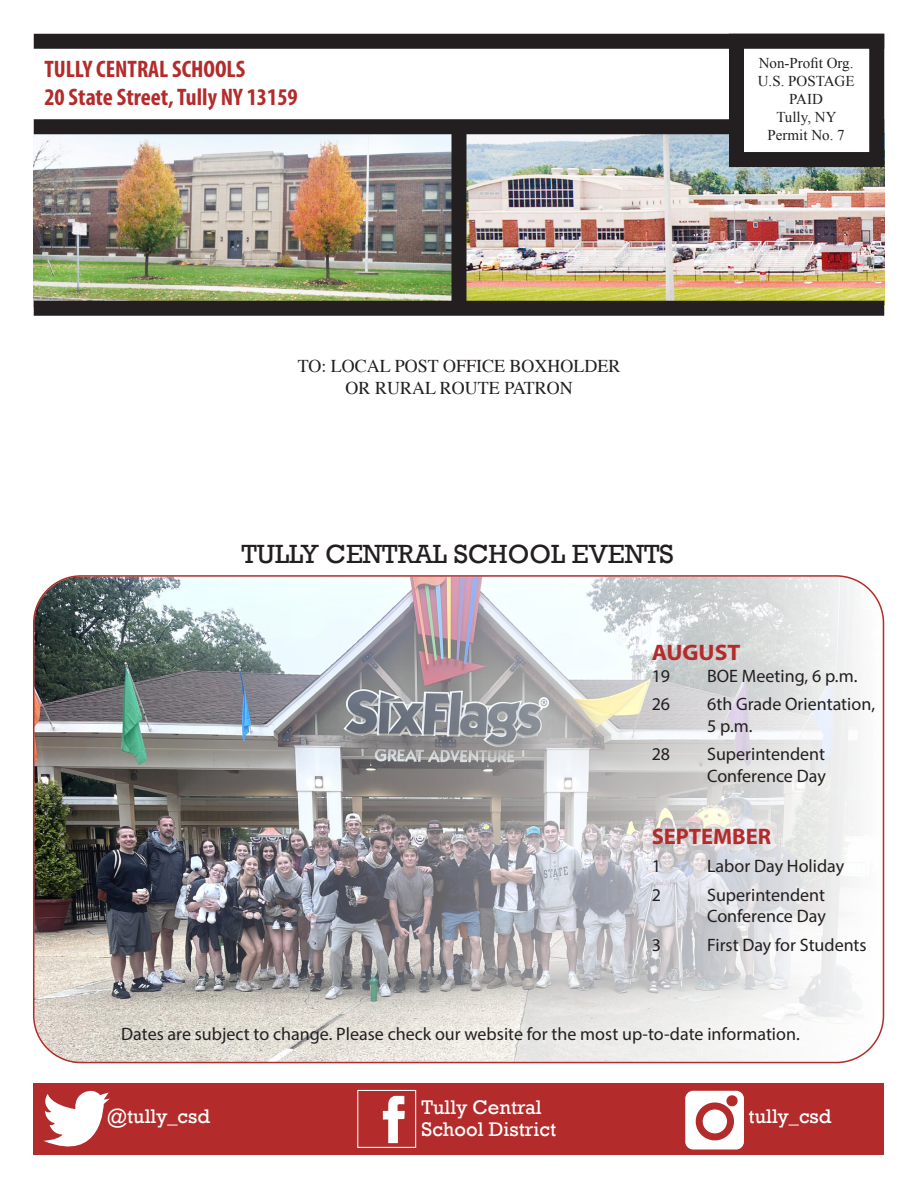
<style>
.page{position:relative;width:918px;height:1188px;background:#fff}
.page>*{position:absolute;margin:0;border:0;box-sizing:border-box;transform-origin:0 0}
.Subtitle_Upper{font:27px "Rockwell";color:#231f20}
.Navigation{font:700 condensed 24px "Myriad Pro";color:#b32b2b}
.t1{font:700 22.5px "Myriad Pro";color:#b32b2b}
.t2{font:700 22.5px "Myriad Pro";color:#b32b2b;scale:1.05 1}
.t3{font:20.25px "Rockwell";color:#fff}
.t4{font:18px/21.6px "Myriad Pro";color:#231f20}
.t5{font:18px "Times";color:#231f20}
.t6{font:15px "Times New Roman";color:#231f20}
</style>
<div class="page">
<img style="left:34px;top:134px;width:418px;height:167px">
<img style="left:466px;top:134px;width:418px;height:167px">
<div style="left:452px;top:129px;width:14px;height:181px;background:#231f20"></div>
<div style="left:34px;top:301px;width:850px;height:15px;background:#231f20"></div>
<div style="left:34px;top:34px;width:850px;height:15px;background:#231f20"></div>
<div style="left:34px;top:119px;width:850px;height:15px;background:#231f20"></div>
<div style="left:736px;top:41px;width:141px;height:119px;background:#fff"></div>
<div style="left:729px;top:34px;width:155px;height:133px;border:15px solid #231f20"></div>
<div style="left:34px;top:1083px;width:850px;height:71px;background:#b32b2b"></div>
<div style="left:685px;top:1091px;width:59px;height:59px;background:#fff;border-radius:8px"></div>
<div style="left:696px;top:1102px;width:38px;height:38px;border:7px solid #b32b2b;border-radius:50%"></div>
<div style="left:727px;top:1096px;width:10px;height:10px;background:#b32b2b;border-radius:50%"></div>
<div style="left:726px;top:1095px;width:12px;height:11px;border:2px solid #b32b2b;border-radius:50%"></div>
<svg style="left:40px;top:1090px;width:70px;height:65px"></svg>
<svg style="left:383px;top:1096px;width:22px;height:47px"></svg>
<div style="left:357px;top:1090px;width:59px;height:58px;border:1px solid #fff"></div>
<img style="left:34px;top:578px;width:850px;height:485px">
<p class="Navigation" style="left:44px;top:54px;width:202px">TULLY CENTRAL SCHOOLS</p>
<p class="Navigation" style="left:44px;top:82px;width:255px">20 State Street, Tully NY 13159</p>
<p class="t6" style="left:759px;top:53px;width:96px">Non-Profit Org.</p>
<p class="t6" style="left:758px;top:71px;width:98px">U.S. POSTAGE</p>
<p class="t6" style="left:789px;top:89px;width:35px">PAID</p>
<p class="t6" style="left:776px;top:107px;width:62px">Tully, NY</p>
<p class="t6" style="left:768px;top:125px;width:79px">Permit No. 7</p>
<p class="t5" style="left:298px;top:349px;width:324px">TO: LOCAL POST OFFICE BOXHOLDER</p>
<p class="t5" style="left:346px;top:371px;width:229px">OR RURAL ROUTE PATRON</p>
<p class="Subtitle_Upper" style="left:241px;top:539px;width:434px">TULLY CENTRAL SCHOOL EVENTS</p>
<p class="t2" style="left:652px;top:638px;width:86px">AUGUST</p>
<p class="t4" style="left:652px;top:665px;width:20px">19</p>
<p class="t4" style="left:707px;top:665px;width:152px">BOE Meeting, 6 p.m.</p>
<p class="t4" style="left:652px;top:693px;width:20px">26</p>
<p class="t4" style="left:707px;top:693px;width:169px">6th Grade Orientation,<br>5 p.m.</p>
<p class="t4" style="left:652px;top:743px;width:20px">28</p>
<p class="t4" style="left:707px;top:743px;width:120px">Superintendent<br>Conference Day</p>
<p class="t1" style="left:652px;top:822px;width:121px">SEPTEMBER</p>
<p class="t4" style="left:652px;top:855px;width:11px">1</p>
<p class="t4" style="left:707px;top:855px;width:139px">Labor Day Holiday</p>
<p class="t4" style="left:652px;top:884px;width:11px">2</p>
<p class="t4" style="left:707px;top:884px;width:120px">Superintendent<br>Conference Day</p>
<p class="t4" style="left:652px;top:934px;width:11px">3</p>
<p class="t4" style="left:707px;top:934px;width:161px">First Day for Students</p>
<p class="t4" style="left:121px;top:1023px;width:680px">Dates are subject to change. Please check our website for the most up-to-date information.</p>
<p class="t3" style="left:422px;top:1096px;width:122px">Tully Central</p>
<p class="t3" style="left:422px;top:1117px;width:136px">School District</p>
<p class="t3" style="left:107px;top:1104px;width:105px">@tully_csd</p>
<p class="t3" style="left:749px;top:1104px;width:84px">tully_csd</p>
</div>
